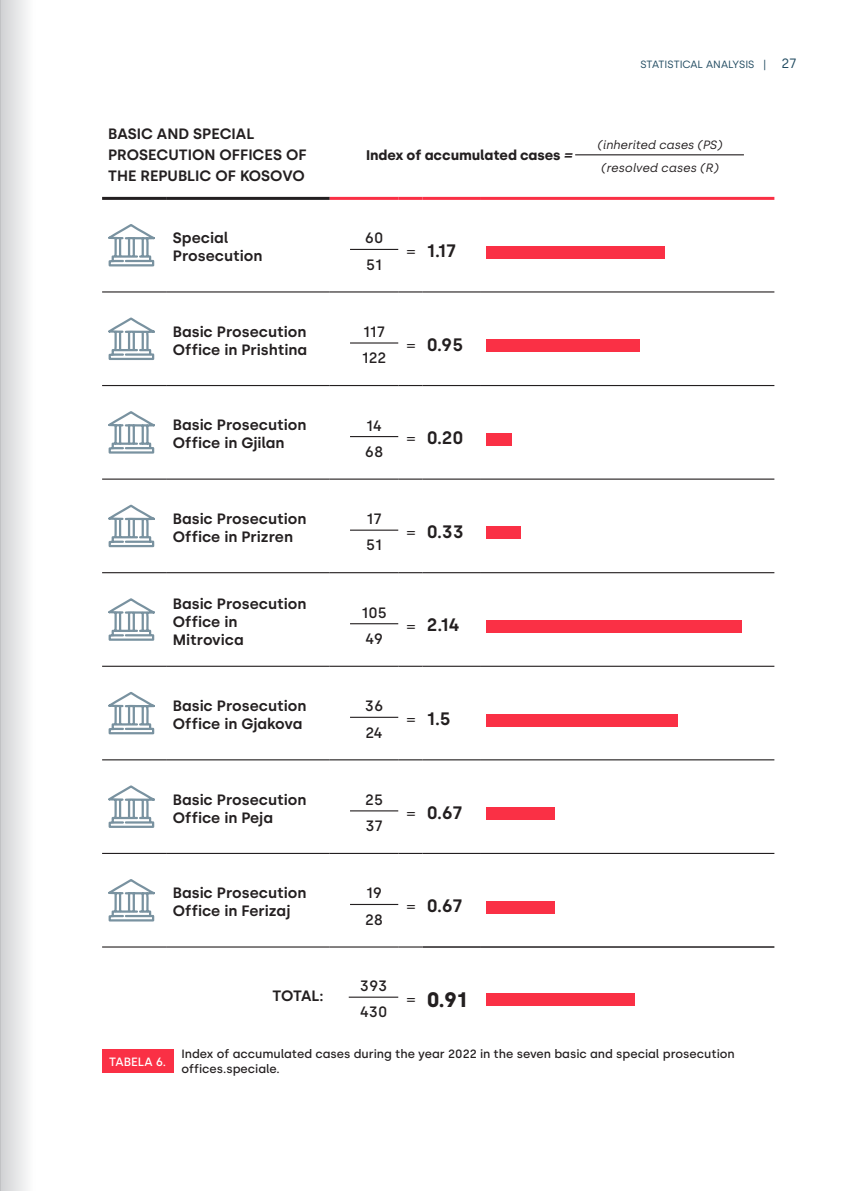
<style>
.page{position:relative;width:851px;height:1191px;background:#fff}
.page>*{position:absolute;margin:0;border:0;box-sizing:border-box;transform-origin:0 0}
.t1{font:700 21px "Silka";color:#231f20}
.t2{font:600 18px "Silka";color:#231f20}
.t3{font:16.5px "Silka";color:#231f20}
.t4{font:600 15px/18px "Silka";color:#231f20}
.t5{font:500 15px "Silka";color:#231f20}
.t6{font:700 13.95px "Silka";letter-spacing:-.005em;color:#231f20}
.t7{font:500 12px/14.9px "Silka";color:#231f20}
.t8{font:italic 12px "Silka";letter-spacing:-.01em;color:#231f20}
.t9{font:500 12px "Silka";color:#fff}
.t10{font:10.5px "Silka";color:#204a60}
.s1{font-weight:600;font-style:italic;font-size:15px}
.s2{font-size:13.5px}
</style>
<div class="page">
<hr style="left:422px;top:946px;width:58px;height:1px;background:#231f20">
<hr style="left:480px;top:946px;width:294px;height:1px;background:#231f20">
<hr style="left:102px;top:946px;width:65px;height:1px;background:#231f20">
<hr style="left:167px;top:946px;width:163px;height:1px;background:#231f20">
<hr style="left:330px;top:946px;width:68px;height:1px;background:#231f20">
<svg style="left:398px;top:946px;width:24px;height:1px"></svg>
<hr style="left:102px;top:197px;width:65px;height:3px;background:#231f20">
<hr style="left:167px;top:197px;width:163px;height:3px;background:#231f20">
<hr style="left:102px;top:291px;width:65px;height:1px;background:#231f20">
<hr style="left:167px;top:291px;width:163px;height:1px;background:#231f20">
<hr style="left:330px;top:291px;width:68px;height:1px;background:#231f20">
<svg style="left:398px;top:291px;width:24px;height:1px"></svg>
<hr style="left:422px;top:291px;width:58px;height:1px;background:#231f20">
<hr style="left:480px;top:291px;width:294px;height:1px;background:#231f20">
<hr style="left:102px;top:385px;width:65px;height:1px;background:#231f20">
<hr style="left:167px;top:385px;width:163px;height:1px;background:#231f20">
<hr style="left:330px;top:385px;width:68px;height:1px;background:#231f20">
<svg style="left:398px;top:385px;width:24px;height:1px"></svg>
<hr style="left:422px;top:385px;width:58px;height:1px;background:#231f20">
<hr style="left:480px;top:385px;width:294px;height:1px;background:#231f20">
<hr style="left:102px;top:478px;width:65px;height:2px;background:#231f20">
<hr style="left:167px;top:478px;width:163px;height:2px;background:#231f20">
<hr style="left:330px;top:478px;width:68px;height:2px;background:#231f20">
<hr style="left:398px;top:478px;width:24px;height:2px;background:#231f20">
<hr style="left:422px;top:478px;width:58px;height:2px;background:#231f20">
<hr style="left:480px;top:478px;width:294px;height:2px;background:#231f20">
<hr style="left:102px;top:572px;width:65px;height:1px;background:#231f20">
<hr style="left:167px;top:572px;width:163px;height:1px;background:#231f20">
<hr style="left:330px;top:572px;width:68px;height:1px;background:#231f20">
<svg style="left:398px;top:572px;width:24px;height:1px"></svg>
<hr style="left:422px;top:572px;width:58px;height:1px;background:#231f20">
<hr style="left:480px;top:572px;width:294px;height:1px;background:#231f20">
<hr style="left:102px;top:665px;width:65px;height:2px;background:#231f20">
<hr style="left:167px;top:665px;width:163px;height:2px;background:#231f20">
<hr style="left:330px;top:665px;width:68px;height:2px;background:#231f20">
<hr style="left:398px;top:665px;width:24px;height:2px;background:#231f20">
<hr style="left:422px;top:665px;width:58px;height:2px;background:#231f20">
<hr style="left:480px;top:665px;width:294px;height:2px;background:#231f20">
<hr style="left:102px;top:759px;width:65px;height:1px;background:#231f20">
<hr style="left:167px;top:759px;width:163px;height:1px;background:#231f20">
<hr style="left:330px;top:759px;width:68px;height:1px;background:#231f20">
<svg style="left:398px;top:759px;width:24px;height:1px"></svg>
<hr style="left:422px;top:759px;width:58px;height:1px;background:#231f20">
<hr style="left:480px;top:759px;width:294px;height:1px;background:#231f20">
<hr style="left:102px;top:853px;width:65px;height:1px;background:#231f20">
<hr style="left:167px;top:853px;width:163px;height:1px;background:#231f20">
<hr style="left:330px;top:853px;width:68px;height:1px;background:#231f20">
<svg style="left:398px;top:853px;width:24px;height:1px"></svg>
<hr style="left:422px;top:853px;width:58px;height:1px;background:#231f20">
<hr style="left:480px;top:853px;width:294px;height:1px;background:#231f20">
<hr style="left:330px;top:197px;width:68px;height:3px;background:#fa3045">
<hr style="left:398px;top:197px;width:24px;height:3px;background:#fa3045">
<hr style="left:422px;top:197px;width:58px;height:3px;background:#fa3045">
<hr style="left:480px;top:197px;width:294px;height:3px;background:#fa3045">
<hr style="left:575px;top:154px;width:168px;height:1px;background:#231f20">
<svg style="left:108px;top:224px;width:47px;height:43px"></svg>
<hr style="left:350px;top:249px;width:48px;height:1px;background:#231f20">
<div style="left:486px;top:246px;width:178px;height:12px;background:#fa3045"></div>
<svg style="left:108px;top:317px;width:47px;height:43px"></svg>
<hr style="left:350px;top:342px;width:48px;height:1px;background:#231f20">
<div style="left:486px;top:339px;width:153px;height:13px;background:#fa3045"></div>
<svg style="left:108px;top:411px;width:47px;height:43px"></svg>
<hr style="left:350px;top:436px;width:48px;height:1px;background:#231f20">
<div style="left:486px;top:433px;width:25px;height:13px;background:#fa3045"></div>
<svg style="left:108px;top:504px;width:47px;height:44px"></svg>
<hr style="left:350px;top:529px;width:48px;height:2px;background:#231f20">
<div style="left:486px;top:526px;width:34px;height:13px;background:#fa3045"></div>
<svg style="left:108px;top:598px;width:47px;height:43px"></svg>
<hr style="left:350px;top:623px;width:48px;height:1px;background:#231f20">
<div style="left:486px;top:620px;width:255px;height:13px;background:#fa3045"></div>
<svg style="left:108px;top:692px;width:47px;height:43px"></svg>
<hr style="left:350px;top:716px;width:48px;height:2px;background:#231f20">
<div style="left:486px;top:713px;width:191px;height:13px;background:#fa3045"></div>
<svg style="left:108px;top:785px;width:47px;height:43px"></svg>
<hr style="left:350px;top:810px;width:48px;height:1px;background:#231f20">
<div style="left:486px;top:807px;width:68px;height:13px;background:#fa3045"></div>
<svg style="left:108px;top:879px;width:47px;height:43px"></svg>
<hr style="left:350px;top:904px;width:48px;height:1px;background:#231f20">
<div style="left:486px;top:900px;width:68px;height:13px;background:#fa3045"></div>
<hr style="left:349px;top:996px;width:49px;height:1px;background:#231f20">
<div style="left:486px;top:993px;width:149px;height:12px;background:#fa3045"></div>
<div style="left:102px;top:1048px;width:71px;height:24px;background:#fa3045"></div>
<div style="left:0;top:0;width:36px;height:1191px;background:linear-gradient(to right,#d0d1d3,#fff)"></div>
<hr style="left:0;top:0;width:1px;height:1191px;background:#bcbdc0">
<p class="t4" style="left:108px;top:124px;width:200px;line-height:21px">BASIC AND SPECIAL<br>PROSECUTION OFFICES OF<br>THE REPUBLIC OF KOSOVO</p>
<p class="t6" style="left:366px;top:147px;width:207px">Index of accumulated cases <span class="s1">=</span></p>
<p class="t4" style="left:173px;top:229px;width:91px">Special<br>Prosecution</p>
<p class="t5" style="left:365px;top:229px;width:20px">60</p>
<p class="t5" style="left:366px;top:255px;width:17px">51</p>
<p class="t3" style="left:407px;top:242px;width:9px">=</p>
<p class="t2" style="left:427px;top:240px;width:31px">1.17</p>
<p class="t4" style="left:173px;top:322px;width:136px">Basic Prosecution<br>Office in Prishtina</p>
<p class="t5" style="left:363px;top:323px;width:24px">117</p>
<p class="t5" style="left:362px;top:349px;width:26px">122</p>
<p class="t3" style="left:407px;top:335px;width:9px">=</p>
<p class="t2" style="left:427px;top:334px;width:38px">0.95</p>
<p class="t4" style="left:173px;top:416px;width:135px">Basic Prosecution<br>Office in Gjilan</p>
<p class="t5" style="left:366px;top:416px;width:17px">14</p>
<p class="t5" style="left:365px;top:443px;width:20px">68</p>
<p class="t3" style="left:407px;top:429px;width:9px">=</p>
<p class="t2" style="left:427px;top:427px;width:38px">0.20</p>
<p class="t4" style="left:173px;top:510px;width:135px">Basic Prosecution<br>Office in Prizren</p>
<p class="t5" style="left:366px;top:510px;width:17px">17</p>
<p class="t5" style="left:366px;top:536px;width:17px">51</p>
<p class="t4" style="left:173px;top:594px;width:135px">Basic Prosecution<br>Office in<br>Mitrovica</p>
<p class="t5" style="left:361px;top:603px;width:27px">105</p>
<p class="t5" style="left:365px;top:630px;width:20px">49</p>
<p class="t3" style="left:407px;top:522px;width:9px">=</p>
<p class="t2" style="left:427px;top:521px;width:38px">0.33</p>
<p class="t3" style="left:407px;top:616px;width:9px">=</p>
<p class="t2" style="left:427px;top:614px;width:34px">2.14</p>
<p class="t4" style="left:173px;top:697px;width:135px">Basic Prosecution<br>Office in Gjakova</p>
<p class="t5" style="left:365px;top:697px;width:20px">36</p>
<p class="t5" style="left:365px;top:723px;width:19px">24</p>
<p class="t3" style="left:407px;top:709px;width:9px">=</p>
<p class="t2" style="left:427px;top:708px;width:25px">1.5</p>
<p class="t4" style="left:173px;top:790px;width:135px">Basic Prosecution<br>Office in Peja</p>
<p class="t5" style="left:365px;top:790px;width:19px">25</p>
<p class="t5" style="left:365px;top:817px;width:19px">37</p>
<p class="t3" style="left:407px;top:803px;width:9px">=</p>
<p class="t2" style="left:427px;top:801px;width:37px">0.67</p>
<p class="t4" style="left:173px;top:884px;width:135px">Basic Prosecution<br>Office in Ferizaj</p>
<p class="t5" style="left:366px;top:884px;width:17px">19</p>
<p class="t5" style="left:365px;top:910px;width:20px">28</p>
<p class="t3" style="left:407px;top:896px;width:9px">=</p>
<p class="t2" style="left:427px;top:895px;width:37px">0.67</p>
<p class="t4" style="left:272px;top:986px;width:53px">TOTAL:</p>
<p class="t5" style="left:360px;top:977px;width:29px">393</p>
<p class="t5" style="left:359px;top:1003px;width:29px">430</p>
<p class="t3" style="left:407px;top:989px;width:9px">=</p>
<p class="t1" style="left:427px;top:987px;width:41px">0.91</p>
<p class="t10" style="left:640px;top:58px;width:158px">STATISTICAL ANALYSIS | <span class="s2">27</span></p>
<p class="t8" style="left:597px;top:137px;width:126px">(inherited cases (PS)</p>
<p class="t8" style="left:600px;top:161px;width:119px">(resolved cases (R)</p>
<p class="t9" style="left:109px;top:1055px;width:58px">TABELA 6.</p>
<p class="t7" style="left:181px;top:1046px;width:554px">Index of accumulated cases during the year 2022 in the seven basic and special prosecution offices.speciale.</p>
</div>
